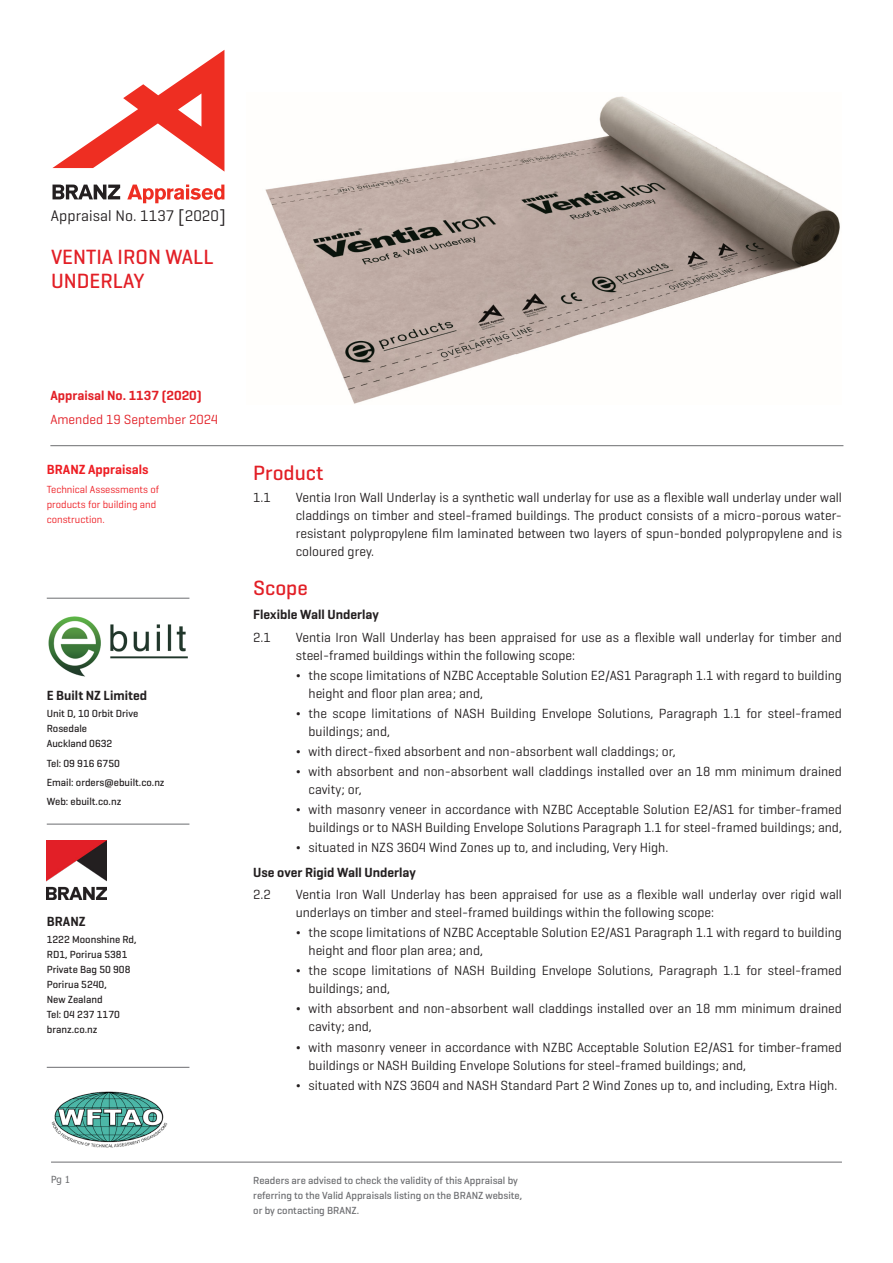
<style>
.page{position:relative;width:893px;height:1263px;background:#fff}
.page>*{position:absolute;margin:0;border:0;box-sizing:border-box;transform-origin:0 0}
.H3_Geo_P{font:500 21px/24px "Geogrotesque";color:#e21f26}
.t1{font:15.6px "Geogrotesque";letter-spacing:.005em;color:#231f20}
.t2{font:13.5px/18px "Geogrotesque";color:#231f20}
.H5_Geo_P{font:600 13.5px "Geogrotesque";color:#231f20}
.H4_Geo_P{font:600 13.5px "Geogrotesque";color:#e21f26}
.H4_Geo_P-2{font:13.5px "Geogrotesque";color:#e21f26}
.Body{font:600 13.5px "Geogrotesque";color:#ee1d23}
.Small_Body_Geo_P{font:500 10.5px/15px "Geogrotesque";color:#231f20}
.Small_Body_Geo_P-2{font:500 10.5px/15px "Geogrotesque";color:#6c6d70}
.Body-2{font:10.5px/15px "Geogrotesque";color:#ee1d23}
.t3{font:9.75px "Tahoma";color:#6c6d70}
.s1{font-size:18.3px}
.s2{font-weight:500}
</style>
<div class="page">
<hr style="left:50px;top:445px;width:793px;height:1px;background:#6c6d70">
<hr style="left:51px;top:1162px;width:791px;height:1px;background:#6c6d70">
<img style="left:51px;top:1091px;width:117px;height:57px">
<svg style="left:52px;top:50px;width:172px;height:122px"></svg>
<svg style="left:127px;top:185px;width:97px;height:18px"></svg>
<svg style="left:53px;top:185px;width:67px;height:14px"></svg>
<img style="left:265px;top:96px;width:575px;height:308px">
<hr style="left:47px;top:598px;width:142px;height:1px;background:#6c6d70">
<hr style="left:47px;top:824px;width:142px;height:1px;background:#6c6d70">
<img style="left:47px;top:840px;width:59px;height:59px">
<hr style="left:47px;top:1067px;width:142px;height:1px;background:#6c6d70">
<img style="left:49px;top:617px;width:139px;height:59px">
<p class="t1" style="left:51px;top:206px;width:176px">Appraisal No. 1137 <span class="s1">[</span>2020<span class="s1">]</span></p>
<p class="H3_Geo_P" style="left:51px;top:245px;width:164px">VENTIA IRON WALL<br>UNDERLAY</p>
<p class="H4_Geo_P" style="left:50px;top:387px;width:153px">Appraisal No. 1137 (2020)</p>
<p class="H4_Geo_P-2" style="left:50px;top:411px;width:169px">Amended 19 September 2024</p>
<p class="Body" style="left:47px;top:461px;width:103px">BRANZ Appraisals</p>
<p class="Body-2" style="left:47px;top:482px;width:114px">Technical Assessments of products for building and construction.</p>
<p class="H5_Geo_P" style="left:47px;top:687px;width:102px">E Built NZ Limited</p>
<p class="Small_Body_Geo_P" style="left:47px;top:706px;width:93px">Unit D, 10 Orbit Drive</p>
<p class="Small_Body_Geo_P" style="left:47px;top:721px;width:42px">Rosedale</p>
<p class="Small_Body_Geo_P" style="left:47px;top:736px;width:67px">Auckland 0632</p>
<p class="Small_Body_Geo_P" style="left:47px;top:755px;width:75px">Tel: 09 916 6750</p>
<p class="Small_Body_Geo_P" style="left:47px;top:774px;width:119px">Email: orders@ebuilt.co.nz</p>
<p class="Small_Body_Geo_P" style="left:47px;top:794px;width:76px">Web: ebuilt.co.nz</p>
<p class="H5_Geo_P" style="left:47px;top:913px;width:40px">BRANZ</p>
<p class="Small_Body_Geo_P" style="left:47px;top:932px;width:91px">1222 Moonshine Rd,</p>
<p class="Small_Body_Geo_P" style="left:47px;top:947px;width:82px">RD1, Porirua 5381</p>
<p class="Small_Body_Geo_P" style="left:47px;top:962px;width:85px">Private Bag 50 908</p>
<p class="Small_Body_Geo_P" style="left:47px;top:977px;width:62px">Porirua 5240,<br>New Zealand</p>
<p class="Small_Body_Geo_P" style="left:47px;top:1007px;width:75px">Tel: 04 237 1170</p>
<p class="Small_Body_Geo_P" style="left:47px;top:1022px;width:52px">branz.co.nz</p>
<p class="H3_Geo_P" style="left:253px;top:460px;width:72px">Product</p>
<p class="t2" style="left:253px;top:488px;width:19px">1.1</p>
<p class="t2" style="left:296px;top:488px;width:548px;text-align:justify">Ventia Iron Wall Underlay is a synthetic wall underlay for use as a flexible wall underlay under wall claddings on timber and steel-framed buildings. The product consists of a micro-porous water&shy;resistant polypropylene film laminated between two layers of spun-bonded polypropylene and is coloured grey.</p>
<p class="H3_Geo_P" style="left:253px;top:575px;width:56px">Scope</p>
<p class="H5_Geo_P" style="left:253px;top:606px;width:127px">Flexible Wall Underlay</p>
<p class="t2" style="left:253px;top:628px;width:19px">2.1</p>
<p class="t2" style="left:296px;top:628px;width:548px">Ventia Iron Wall Underlay has been appraised for use as a flexible wall underlay for timber and steel-framed buildings within the following scope:</p>
<p class="t2" style="left:309px;top:666px;width:535px;text-indent:-13px"><span class="s2">¬</span> the scope limitations of NZBC Acceptable Solution E2/AS1 Paragraph 1.1 with regard to building height and floor plan area; and,</p>
<p class="t2" style="left:309px;top:704px;width:535px;text-indent:-13px"><span class="s2">¬</span> the scope limitations of NASH Building Envelope Solutions, Paragraph 1.1 for steel-framed buildings; and,</p>
<p class="t2" style="left:296px;top:742px;width:381px"><span class="s2">¬</span> with direct-fixed absorbent and non-absorbent wall claddings; or,</p>
<p class="t2" style="left:309px;top:762px;width:535px;text-indent:-13px"><span class="s2">¬</span> with absorbent and non-absorbent wall claddings installed over an 18 mm minimum drained cavity; or,</p>
<p class="t2" style="left:296px;top:800px;width:548px;text-align:right"><span class="s2">¬</span> with masonry veneer in accordance with NZBC Acceptable Solution E2/AS1 for timber-framed buildings or to NASH Building Envelope Solutions Paragraph 1.1 for steel-framed buildings; and,</p>
<p class="t2" style="left:296px;top:838px;width:374px"><span class="s2">¬</span> situated in NZS 3604 Wind Zones up to, and including, Very High.</p>
<p class="H5_Geo_P" style="left:253px;top:864px;width:164px">Use over Rigid Wall Underlay</p>
<p class="t2" style="left:253px;top:885px;width:19px">2.2</p>
<p class="t2" style="left:296px;top:885px;width:548px">Ventia Iron Wall Underlay has been appraised for use as a flexible wall underlay over rigid wall underlays on timber and steel-framed buildings within the following scope:</p>
<p class="t2" style="left:309px;top:923px;width:535px;text-indent:-13px"><span class="s2">¬</span> the scope limitations of NZBC Acceptable Solution E2/AS1 Paragraph 1.1 with regard to building height and floor plan area; and,</p>
<p class="t2" style="left:309px;top:961px;width:535px;text-indent:-13px"><span class="s2">¬</span> the scope limitations of NASH Building Envelope Solutions, Paragraph 1.1 for steel-framed buildings; and,</p>
<p class="t2" style="left:309px;top:999px;width:535px;text-indent:-13px"><span class="s2">¬</span> with absorbent and non-absorbent wall claddings installed over an 18 mm minimum drained cavity; and,</p>
<p class="t2" style="left:309px;top:1037px;width:535px;text-indent:-13px"><span class="s2">¬</span> with masonry veneer in accordance with NZBC Acceptable Solution E2/AS1 for timber-framed buildings or NASH Building Envelope Solutions for steel-framed buildings; and,</p>
<p class="t2" style="left:296px;top:1076px;width:543px"><span class="s2">¬</span> situated with NZS 3604 and NASH Standard Part 2 Wind Zones up to, and including, Extra High.</p>
<p class="t3" style="left:51px;top:1173px;width:21px">Pg 1</p>
<p class="Small_Body_Geo_P-2" style="left:253px;top:1172px;width:270px">Readers are advised to check the validity of this Appraisal by referring to the Valid Appraisals listing on the BRANZ website, or by contacting BRANZ.</p>
</div>
